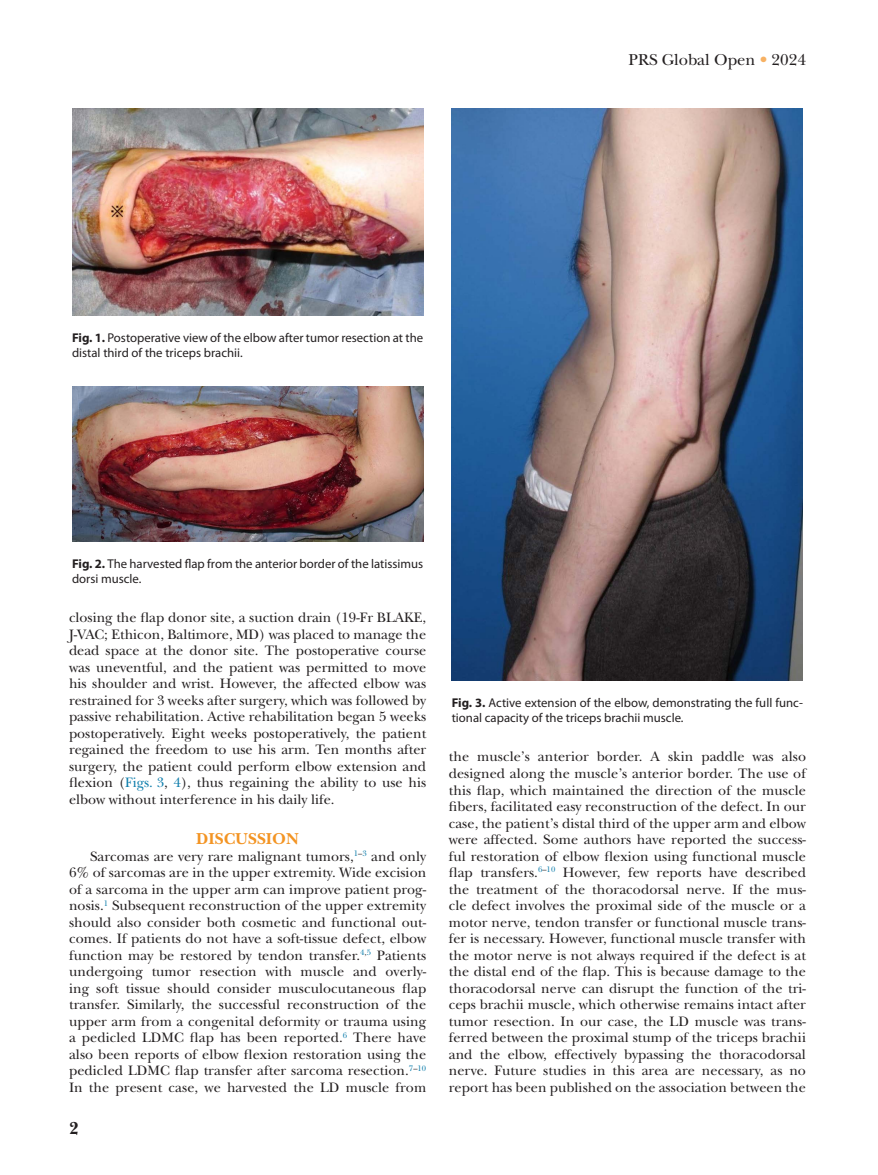
<style>
.page{position:relative;width:878px;height:1175px;background:#fff}
.page>*{position:absolute;margin:0;border:0;box-sizing:border-box;transform-origin:0 0}
.t1{font:700 18px "New Baskerville Std";color:#231f20}
.t2{font:16.5px "New Baskerville Std";color:#231f20}
.t3{font:700 16.5px "New Baskerville Std";color:#f39423}
.t4{font:14.25px/16.5px "New Baskerville Std";letter-spacing:.005em;color:#231f20;text-align:justify}
.t5{font:12.75px/15px "Myriad Pro";color:#231f20}
.s1{color:#f7b163}
.s2{font-weight:700}
.s3{color:#0f7eac}
</style>
<div class="page">
<img style="left:72px;top:108px;width:351px;height:208px">
<img style="left:72px;top:387px;width:351px;height:154px">
<img style="left:452px;top:108px;width:350px;height:572px">
<p class="t2" style="left:628px;top:50px;width:179px">PRS Global Open <span class="s1">•</span> 2024</p>
<p class="t5" style="left:72px;top:330px;width:353px"><span class="s2">Fig. 1.</span> Postoperative view of the elbow after tumor resection at the distal third of the triceps brachii.</p>
<p class="t5" style="left:72px;top:555px;width:352px"><span class="s2">Fig. 2.</span> The harvested flap from the anterior border of the latissimus dorsi muscle.</p>
<p class="t4" style="left:69px;top:609px;width:359px">closing the flap donor site, a suction drain (19-Fr BLAKE, J-VAC; Ethicon, Baltimore, MD) was placed to manage the dead space at the donor site. The postoperative course was uneventful, and the patient was permitted to move his shoulder and wrist. However, the affected elbow was restrained for 3 weeks after surgery, which was followed by passive rehabilitation. Active rehabilitation began 5 weeks postoperatively. Eight weeks postoperatively, the patient regained the freedom to use his arm. Ten months after surgery, the patient could perform elbow extension and flexion (<span class="s3">Figs. 3</span>, <span class="s3">4</span>), thus regaining the ability to use his elbow without interference in his daily life.</p>
<p class="t3" style="left:196px;top:829px;width:104px">DISCUSSION</p>
<p class="t4" style="left:69px;top:848px;width:359px;text-indent:21px">Sarcomas are very rare malignant tumors,<sup>1</sup><sup>–</sup><sup>3</sup> and only 6% of sarcomas are in the upper extremity. Wide excision of a sarcoma in the upper arm can improve patient prog&shy;nosis.<sup>1</sup> Subsequent reconstruction of the upper extremity should also consider both cosmetic and functional out&shy;comes. If patients do not have a soft-tissue defect, elbow function may be restored by tendon transfer.<sup>4</sup><sup>,</sup><sup>5</sup> Patients undergoing tumor resection with muscle and overly&shy;ing soft tissue should consider musculocutaneous flap transfer. Similarly, the successful reconstruction of the upper arm from a congenital deformity or trauma using a pedicled LDMC flap has been reported.<sup>6</sup> There have also been reports of elbow flexion restoration using the pedicled LDMC flap transfer after sarcoma resection.<sup>7</sup><sup>–</sup><sup>10<br></sup>In the present case, we harvested the LD muscle from</p>
<p class="t1" style="left:69px;top:1118px;width:11px">2</p>
<p class="t5" style="left:452px;top:694px;width:353px"><span class="s2">Fig. 3.</span> Active extension of the elbow, demonstrating the full func&shy;tional capacity of the triceps brachii muscle.</p>
<p class="t4" style="left:449px;top:748px;width:359px">the muscle’s anterior border. A skin paddle was also designed along the muscle’s anterior border. The use of this flap, which maintained the direction of the muscle fibers, facilitated easy reconstruction of the defect. In our case, the patient’s distal third of the upper arm and elbow were affected. Some authors have reported the success&shy;ful restoration of elbow flexion using functional muscle flap transfers.<sup>6</sup><sup>–</sup><sup>10</sup> However, few reports have described the treatment of the thoracodorsal nerve. If the mus&shy;cle defect involves the proximal side of the muscle or a motor nerve, tendon transfer or functional muscle trans&shy;fer is necessary. However, functional muscle transfer with the motor nerve is not always required if the defect is at the distal end of the flap. This is because damage to the thoracodorsal nerve can disrupt the function of the tri&shy;ceps brachii muscle, which otherwise remains intact after tumor resection. In our case, the LD muscle was trans&shy;ferred between the proximal stump of the triceps brachii and the elbow, effectively bypassing the thoracodorsal nerve. Future studies in this area are necessary, as no report has been published on the association between the</p>
</div>
